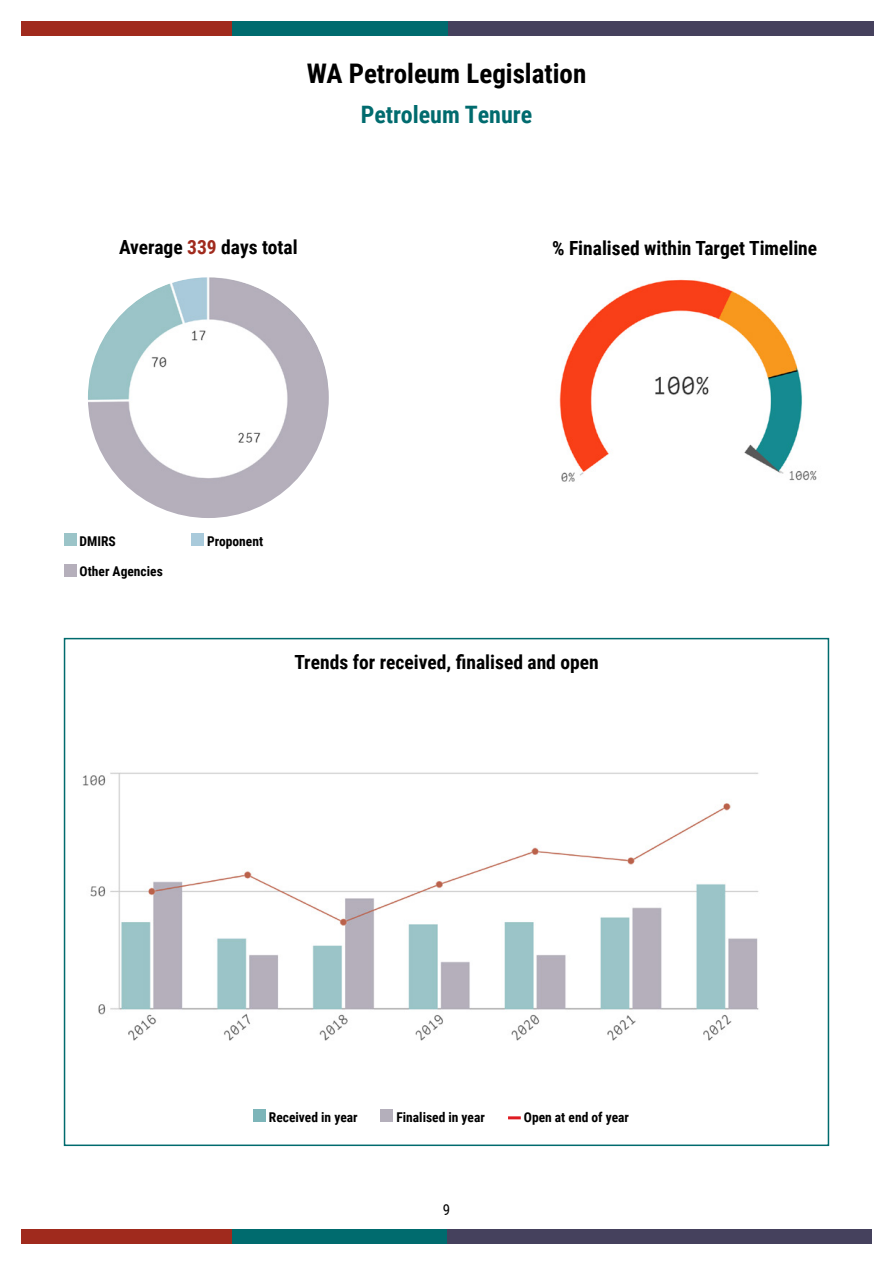
<style>
.page{position:relative;width:893px;height:1263px;background:#fff}
.page>*{position:absolute;margin:0;border:0;box-sizing:border-box;transform-origin:0 0}
._2__Sub_Heading{font:700 27px "Roboto Condensed";color:#000}
.Figure_heading{font:700 24px "Roboto Condensed";color:#006b6e}
.Table_heading{font:700 19.5px "Roboto Condensed";color:#000}
.t1{font:15px "Roboto Condensed";color:#000}
.Legend_text{font:700 13.5px "Roboto Condensed";color:#000}
.Legend_Text_23{font:700 13.5px "Roboto Condensed";color:#000}
.s1{color:#a02a1d}
</style>
<div class="page">
<div style="left:21px;top:21px;width:211px;height:14px;background:#a02a1d"></div>
<div style="left:447px;top:21px;width:427px;height:14px;background:#45415d"></div>
<div style="left:232px;top:21px;width:215px;height:14px;background:#006b6e"></div>
<div style="left:21px;top:1229px;width:211px;height:14px;background:#a02a1d"></div>
<div style="left:446px;top:1229px;width:426px;height:14px;background:#45415d"></div>
<div style="left:232px;top:1229px;width:214px;height:14px;background:#006b6e"></div>
<img style="left:88px;top:277px;width:241px;height:241px;border-radius:120px">
<div style="left:64px;top:533px;width:13px;height:13px;background:#9bc4c8"></div>
<div style="left:191px;top:533px;width:13px;height:13px;background:#a9cadb"></div>
<div style="left:64px;top:564px;width:13px;height:12px;background:#b5afbb"></div>
<img style="left:559px;top:279px;width:258px;height:203px">
<img style="left:82px;top:772px;width:677px;height:269px">
<div style="left:253px;top:1109px;width:13px;height:13px;background:#7db5b9"></div>
<div style="left:381px;top:1109px;width:12px;height:13px;background:#b4afbb"></div>
<svg style="left:508px;top:1116px;width:13px;height:3px"></svg>
<h2 class="_2__Sub_Heading" style="left:307px;top:54px;width:281px">WA Petroleum Legislation</h2>
<p class="Figure_heading" style="left:361px;top:98px;width:173px">Petroleum Tenure</p>
<p class="Table_heading" style="left:119px;top:234px;width:180px">Average <span class="s1">339</span> days total</p>
<p class="Table_heading" style="left:552px;top:235px;width:267px">% Finalised within Target Timeline</p>
<p class="Legend_Text_23" style="left:80px;top:531px;width:38px">DMIRS</p>
<p class="Legend_Text_23" style="left:207px;top:531px;width:57px">Proponent</p>
<p class="Legend_Text_23" style="left:80px;top:562px;width:85px">Other Agencies</p>
<p class="Table_heading" style="left:294px;top:649px;width:306px">Trends for received, finalised and open</p>
<p class="Legend_text" style="left:269px;top:1108px;width:90px">Received in year</p>
<p class="Legend_text" style="left:396px;top:1108px;width:90px">Finalised in year</p>
<p class="Legend_text" style="left:524px;top:1108px;width:107px">Open at end of year</p>
<p class="t1" style="left:443px;top:1199px;width:9px">9</p>
</div>
